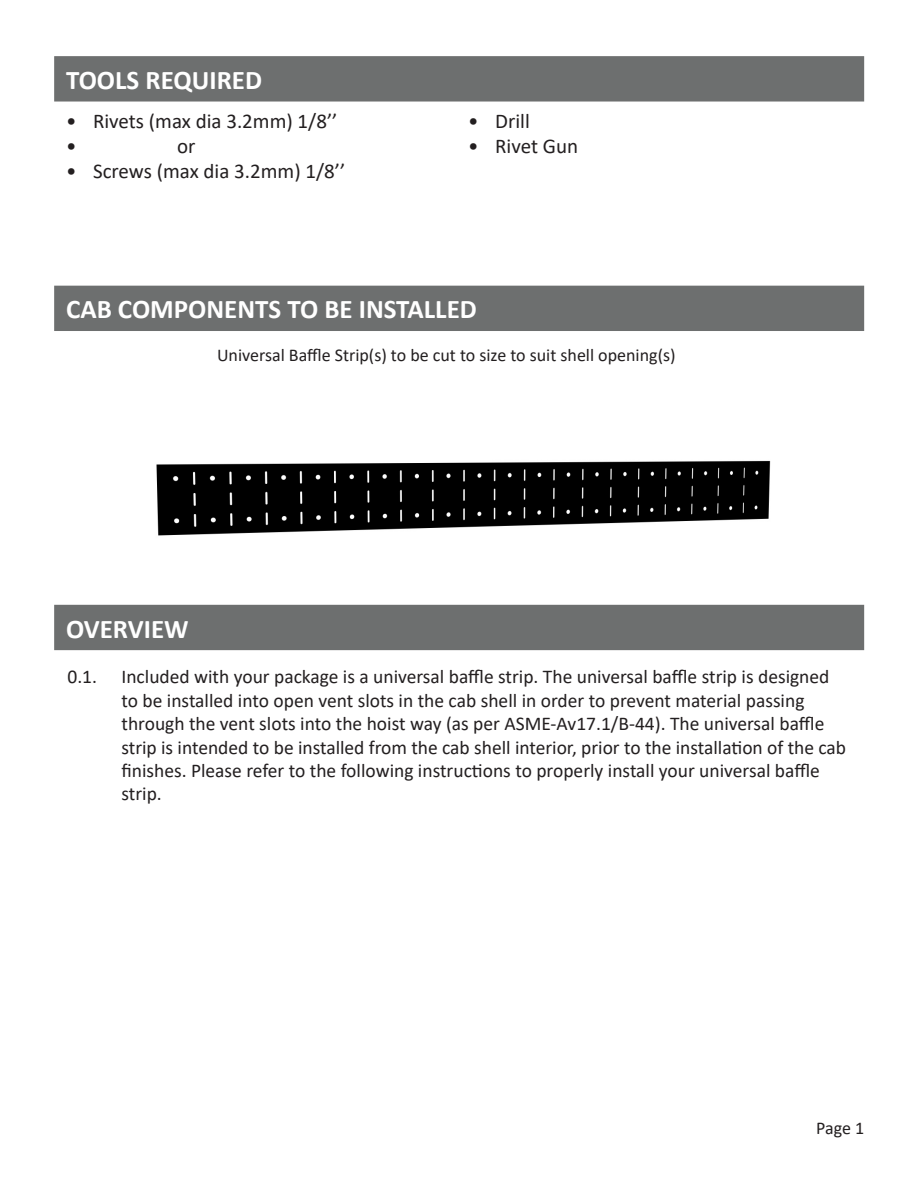
<style>
.page{position:relative;width:918px;height:1188px;background:#fff}
.page>*{position:absolute;margin:0;border:0;box-sizing:border-box;transform-origin:0 0}
.t1{font:700 27px "Calibri";color:#fff}
.t2{font:21px "Calibri";color:#231f20}
.t3{font:19.5px/23.4px "Calibri";color:#231f20}
.t4{font:18px "Calibri";color:#231f20}
</style>
<div class="page">
<div style="left:54px;top:56px;width:810px;height:46px;background:#6d6f6f;border:2px solid #6d6f6f"></div>
<div style="left:54px;top:286px;width:810px;height:45px;background:#6d6f6f"></div>
<img style="left:156px;top:460px;width:615px;height:76px">
<div style="left:54px;top:605px;width:810px;height:45px;background:#6d6f6f"></div>
<p class="t1" style="left:66px;top:61px;width:198px">TOOLS REQUIRED</p>
<p class="t2" style="left:66px;top:107px;width:273px">• Rivets (max dia 3.2mm) 1/8’’</p>
<p class="t2" style="left:66px;top:132px;width:12px">•</p>
<p class="t2" style="left:177px;top:132px;width:20px">or</p>
<p class="t2" style="left:66px;top:157px;width:281px">• Screws (max dia 3.2mm) 1/8’’</p>
<p class="t2" style="left:468px;top:107px;width:63px">• Drill</p>
<p class="t2" style="left:468px;top:132px;width:111px">• Rivet Gun</p>
<p class="t1" style="left:66px;top:290px;width:412px">CAB COMPONENTS TO BE INSTALLED</p>
<p class="t4" style="left:217px;top:343px;width:460px">Universal Baffle Strip(s) to be cut to size to suit shell opening(s)</p>
<p class="t1" style="left:66px;top:610px;width:124px">OVERVIEW</p>
<p class="t3" style="left:68px;top:665px;width:31px">0.1.</p>
<p class="t3" style="left:121px;top:665px;width:710px">Included with your package is a universal baffle strip. The universal baffle strip is designed to be installed into open vent slots in the cab shell in order to prevent material passing</p>
<p class="t3" style="left:121px;top:712px;width:726px">through the vent slots into the hoist way (as per ASME-Av17.1/B-44). The universal baffle strip is intended to be installed from the cab shell interior, prior to the installation of the cab finishes. Please refer to the following instructions to properly install your universal baffle strip.</p>
<p class="t4" style="left:816px;top:1116px;width:50px">Page 1</p>
</div>
